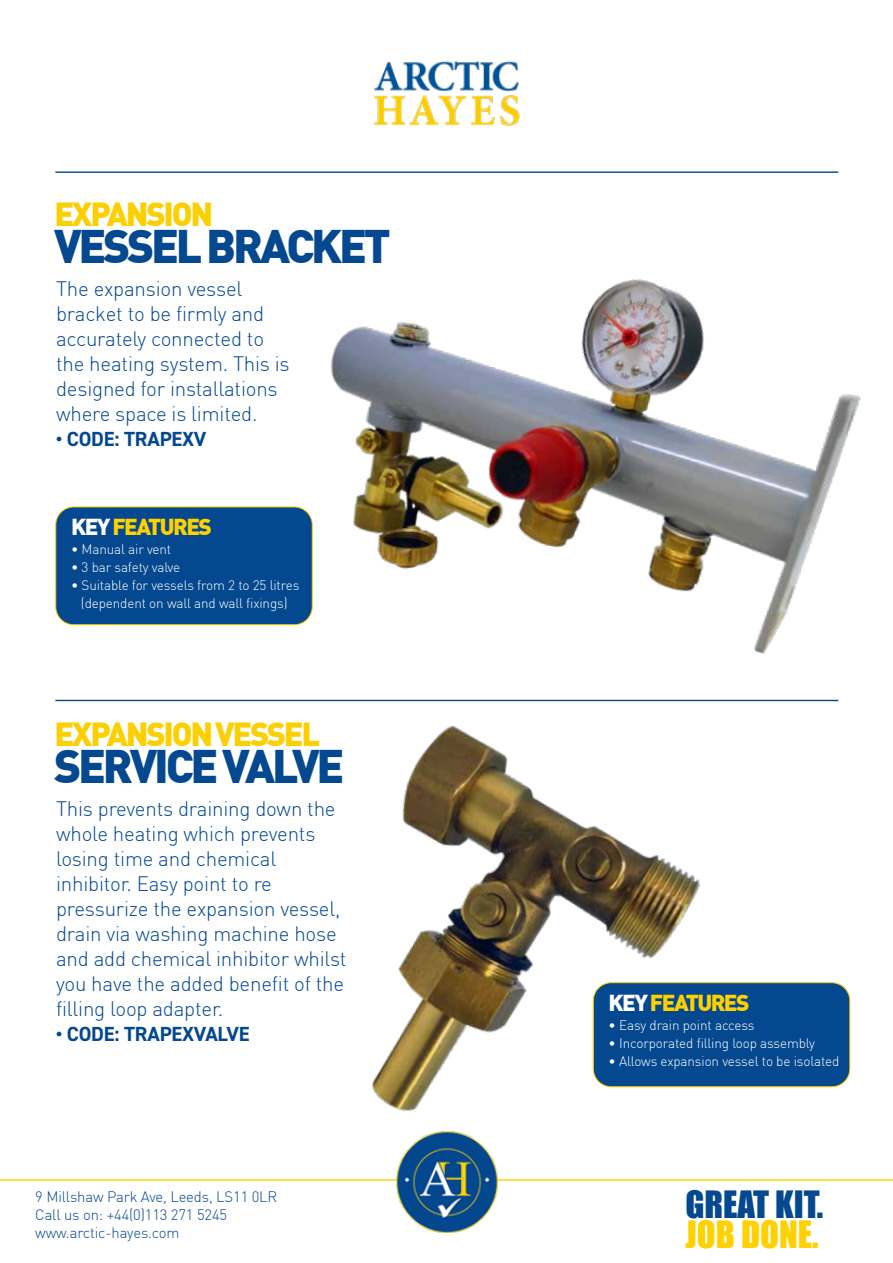
<style>
.page{position:relative;width:893px;height:1263px;background:#fff}
.page>*{position:absolute;margin:0;border:0;box-sizing:border-box;transform-origin:0 0}
.t1{font:900 46.05px "DIN";letter-spacing:-.07em;color:#04488f}
.t2{font:34.65px "Impact";color:#04488f}
.t3{font:34.65px "Impact";color:#ffd100}
.t4{font:900 32.7px "DIN";letter-spacing:-.07em;color:#fccf00}
.t5{font:900 22.65px "DIN";letter-spacing:-.07em;color:#ffd100}
.t6{font:300 20.4px/25px "DIN";letter-spacing:-.01em;color:#04488f}
.t7{font:700 20.4px "DIN2014";letter-spacing:-.01em;color:#04488f}
.t8{font:300 14.85px/17.9px "DIN";letter-spacing:-.01em;color:#04488f}
.t9{font:300 13.5px/18px "DIN";letter-spacing:-.01em;color:#fff;text-align:center}
.s1{color:#fff}
</style>
<div class="page">
<img style="left:374px;top:61px;width:146px;height:64px">
<hr style="left:55px;top:700px;width:783px;height:1px;background:#04488f">
<hr style="left:0;top:1179px;width:893px;height:2px;background:#ffd100">
<img style="left:396px;top:1167px;width:102px;height:66px">
<hr style="left:55px;top:171px;width:783px;height:2px;background:#04488f">
<div style="left:56px;top:507px;width:256px;height:118px;background:#04488f;border-radius:18px"></div>
<div style="left:55px;top:507px;width:258px;height:118px;border:1px solid #fccf00;border-radius:18px"></div>
<div style="left:593px;top:983px;width:257px;height:104px;background:#04488f;border-radius:18px"></div>
<div style="left:593px;top:982px;width:257px;height:105px;border:1px solid #fccf00;border-radius:18px"></div>
<img style="left:372px;top:725px;width:367px;height:442px">
<img style="left:293px;top:279px;width:568px;height:375px">
<h3 class="t4" style="left:54px;top:193px;width:160px">EXPANSION</h3>
<h1 class="t1" style="left:54px;top:216px;width:338px">VESSEL BRACKET</h1>
<p class="t6" style="left:56px;top:276px;width:235px">The expansion vessel bracket to be firmly and accurately connected to the heating system. This is designed for installations where space is limited.</p>
<p class="t7" style="left:56px;top:426px;width:152px">• CODE: TRAPEXV</p>
<p class="t5" style="left:71px;top:511px;width:142px"><span class="s1">KEY</span> FEATURES</p>
<p class="t9" style="left:71px;top:540px;width:102px">• Manual air vent</p>
<p class="t9" style="left:71px;top:558px;width:111px">• 3 bar safety valve</p>
<p class="t9" style="left:71px;top:576px;width:230px">• Suitable for vessels from 2 to 25 litres (dependent on wall and wall fixings)</p>
<h3 class="t4" style="left:54px;top:712px;width:267px">EXPANSION VESSEL</h3>
<h1 class="t1" style="left:54px;top:736px;width:292px">SERVICE VALVE</h1>
<p class="t6" style="left:56px;top:796px;width:292px">This prevents draining down the whole heating which prevents losing time and chemical inhibitor. Easy point to re pressurize the expansion vessel, drain via washing machine hose and add chemical inhibitor whilst you have the added benefit of the filling loop adapter.</p>
<p class="t7" style="left:56px;top:1020px;width:195px">• CODE: TRAPEXVALVE</p>
<p class="t5" style="left:609px;top:987px;width:142px"><span class="s1">KEY</span> FEATURES</p>
<p class="t9" style="left:609px;top:1016px;width:147px">• Easy drain point access</p>
<p class="t9" style="left:609px;top:1033px;width:208px">• Incorporated filling loop assembly</p>
<p class="t9" style="left:609px;top:1051px;width:232px">• Allows expansion vessel to be isolated</p>
<p class="t8" style="left:35px;top:1187px;width:244px">9 Millshaw Park Ave, Leeds, LS11 0LR<br>Call us on: +44(0)113 271 5245 www.arctic-hayes.com</p>
<h2 class="t2" style="left:685px;top:1177px;width:139px">GREAT KIT.</h2>
<h2 class="t3" style="left:685px;top:1207px;width:135px">JOB DONE.</h2>
</div>
